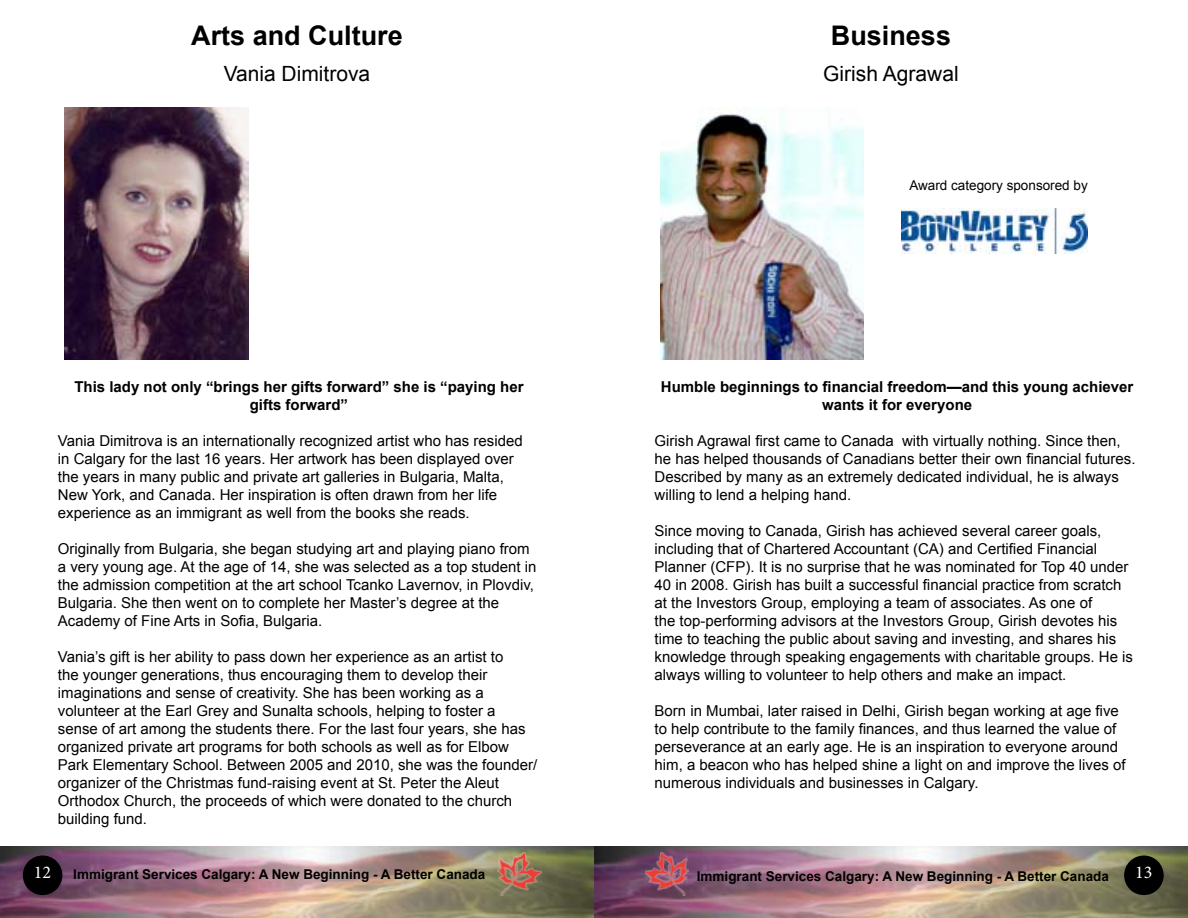
<style>
.page{position:relative;width:1188px;height:918px;background:#fff}
.page>*{position:absolute;margin:0;border:0;box-sizing:border-box;transform-origin:0 0}
.t1{font:700 27px "Arial";color:#000}
.t2{font:21px "Arial";color:#000}
.t3{font:18px "Minion Pro";color:#fff}
.t4{font:15px/18px "Arial";color:#000}
.t5{font:700 15px/18px "Arial";color:#000;text-align:center}
.t6{font:700 13.5px "Arial";color:#000}
.t7{font:13.5px "Arial";color:#000}
.s1{font-family:"Minion Pro";font-weight:400;font-size:18px;color:#fff}
</style>
<div class="page">
<img style="left:0;top:846px;width:1188px;height:72px">
<div style="left:23px;top:856px;width:39px;height:39px;background:#000;border-radius:50%"></div>
<img style="left:497px;top:853px;width:44px;height:43px">
<img style="left:645px;top:852px;width:44px;height:43px">
<div style="left:1124px;top:856px;width:40px;height:39px;background:#000;border-radius:50%"></div>
<img style="left:65px;top:108px;width:184px;height:252px">
<img style="left:661px;top:108px;width:203px;height:252px">
<img style="left:902px;top:209px;width:185px;height:44px">
<h1 class="t1" style="left:191px;top:17px;width:213px">Arts and Culture</h1>
<h2 class="t2" style="left:224px;top:60px;width:148px">Vania Dimitrova</h2>
<p class="t5" style="left:74px;top:379px;width:451px">This lady not only “brings her gifts forward” she is “paying her gifts forward”</p>
<p class="t4" style="left:58px;top:432px;width:466px">Vania Dimitrova is an internationally recognized artist who has resided in Calgary for the last 16 years. Her artwork has been displayed over the years in many public and private art galleries in Bulgaria, Malta, New York, and Canada. Her inspiration is often drawn from her life experience as an immigrant as well from the books she reads.</p>
<p class="t4" style="left:58px;top:540px;width:480px">Originally from Bulgaria, she began studying art and playing piano from a very young age. At the age of 14, she was selected as a top student in the admission competition at the art school Tcanko Lavernov, in Plovdiv, Bulgaria. She then went on to complete her Master’s degree at the Academy of Fine Arts in Sofia, Bulgaria.</p>
<p class="t4" style="left:58px;top:648px;width:481px">Vania’s gift is her ability to pass down her experience as an artist to<br>the younger generations, thus encouraging them to develop their imaginations and sense of creativity. She has been working as a volunteer at the Earl Grey and Sunalta schools, helping to foster a sense of art among the students there. For the last four years, she has organized private art programs for both schools as well as for Elbow Park Elementary School. Between 2005 and 2010, she was the founder/ organizer of the Christmas fund-raising event at St. Peter the Aleut Orthodox Church, the proceeds of which were donated to the church building fund.</p>
<h1 class="t1" style="left:831px;top:17px;width:122px">Business</h1>
<h2 class="t2" style="left:823px;top:60px;width:137px">Girish Agrawal</h2>
<p class="t7" style="left:909px;top:176px;width:180px">Award category sponsored by</p>
<p class="t5" style="left:661px;top:379px;width:474px">Humble beginnings to financial freedom—and this young achiever wants it for everyone</p>
<p class="t4" style="left:655px;top:432px;width:483px">Girish Agrawal first came to Canada with virtually nothing. Since then, he has helped thousands of Canadians better their own financial futures.<br>Described by many as an extremely dedicated individual, he is always willing to lend a helping hand.</p>
<p class="t4" style="left:655px;top:522px;width:480px">Since moving to Canada, Girish has achieved several career goals, including that of Chartered Accountant (CA) and Certified Financial Planner (CFP). It is no surprise that he was nominated for Top 40 under 40 in 2008. Girish has built a successful financial practice from scratch at the Investors Group, employing a team of associates. As one of<br>the top-performing advisors at the Investors Group, Girish devotes his time to teaching the public about saving and investing, and shares his knowledge through speaking engagements with charitable groups. He is always willing to volunteer to help others and make an impact.</p>
<p class="t4" style="left:655px;top:702px;width:473px">Born in Mumbai, later raised in Delhi, Girish began working at age five to help contribute to the family finances, and thus learned the value of perseverance at an early age. He is an inspiration to everyone around him, a beacon who has helped shine a light on and improve the lives of numerous individuals and businesses in Calgary.</p>
<p class="t6" style="left:34px;top:865px;width:453px"><span class="s1">12</span> Immigrant Services Calgary: A New Beginning - A Better Canada</p>
<p class="t6" style="left:697px;top:867px;width:414px">Immigrant Services Calgary: A New Beginning - A Better Canada</p>
<p class="t3" style="left:1135px;top:860px;width:19px">13</p>
</div>
